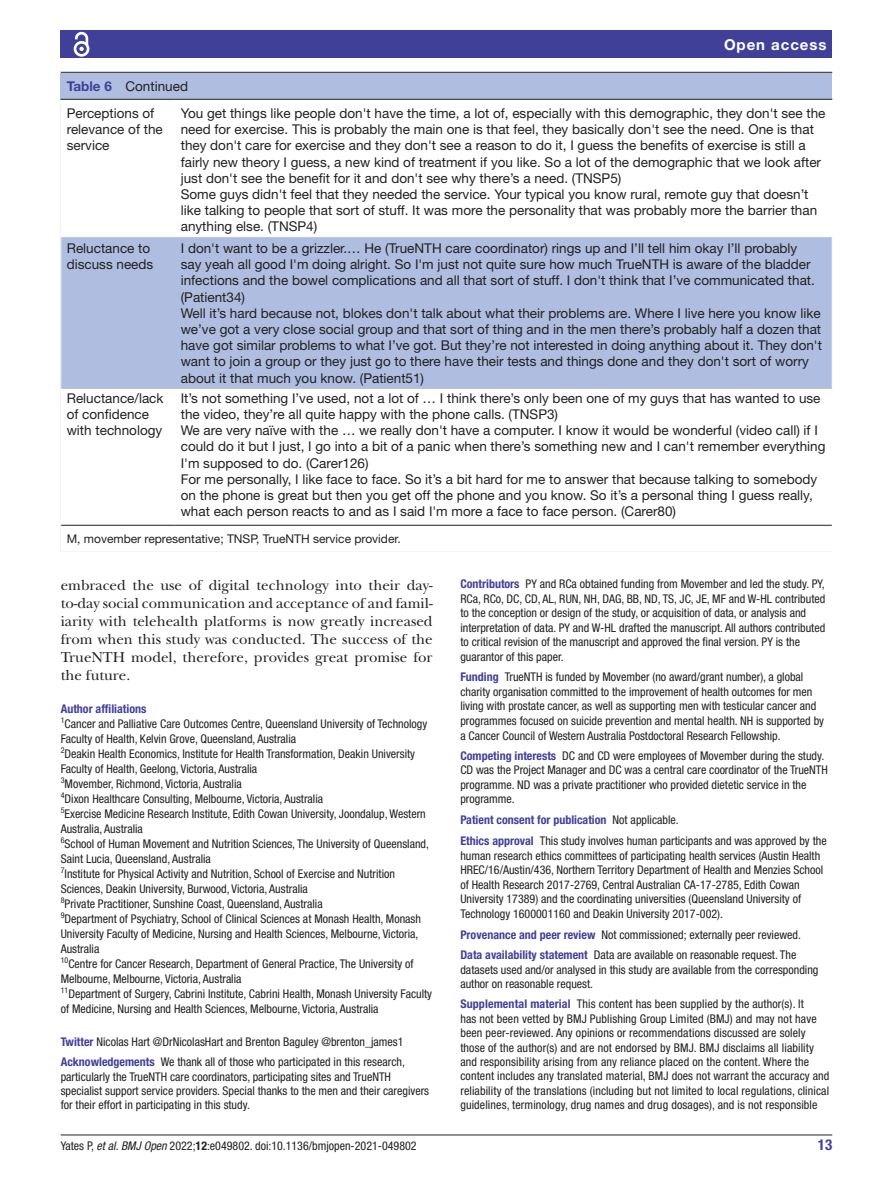
<style>
.page{position:relative;width:893px;height:1191px;background:#fff}
.page>*{position:absolute;margin:0;border:0;box-sizing:border-box;transform-origin:0 0}
.t1{font:15px/18px "New Baskerville";color:#231f20;text-align:justify}
.t2{font:700 15px "Helvetica Neue LT Std";letter-spacing:.065em;color:#fff}
.t3{font:700 condensed 15px "Helvetica Neue LT Std";color:#414099}
.t4{font:13.5px/16.2px "Helvetica Neue LT Std";color:#231f20}
.t5{font:condensed 12px/14.4px "Helvetica Neue LT Std";color:#231f20}
.t6{font:12px "Helvetica Neue LT Std";color:#231f20}
.t7{font:700 condensed 12px "Helvetica Neue LT Std";color:#414099}
.t8{font:condensed 7.95px "Helvetica Neue LT Std";color:#231f20}
.s1{font-weight:700;color:#414099}
.s2{font-style:italic}
.s3{font-weight:700}
</style>
<div class="page">
<hr style="left:61px;top:1134px;width:771px;height:1px;background:#231f20">
<div style="left:61px;top:31px;width:771px;height:27px;background:#414099"></div>
<svg style="left:73px;top:31px;width:17px;height:26px"></svg>
<svg style="left:61px;top:524px;width:771px;height:28px"></svg>
<div style="left:61px;top:237px;width:771px;height:152px;background:#afbde1"></div>
<hr style="left:175px;top:525px;width:657px;height:1px;background:#231f20">
<hr style="left:61px;top:525px;width:114px;height:1px;background:#231f20">
<svg style="left:60px;top:525px;width:1px;height:27px"></svg>
<hr style="left:61px;top:99px;width:114px;height:1px;background:#231f20">
<hr style="left:175px;top:99px;width:657px;height:1px;background:#231f20">
<hr style="left:67px;top:542px;width:765px;height:1px;background:#fff">
<div style="left:61px;top:73px;width:771px;height:18px;background:#afbde1"></div>
<hr style="left:61px;top:72px;width:771px;height:1px;background:#231f20">
<p class="t4" style="left:67px;top:78px;width:123px"><span class="s1">Table 6</span> Continued</p>
<p class="t2" style="left:724px;top:35px;width:104px">Open access</p>
<p class="t4" style="left:67px;top:105px;width:98px">Perceptions of relevance of the service</p>
<p class="t4" style="left:181px;top:105px;width:646px">You get things like people don't have the time, a lot of, especially with this demographic, they don't see the need for exercise. This is probably the main one is that feel, they basically don't see the need. One is that they don't care for exercise and they don't see a reason to do it, I guess the benefits of exercise is still a fairly new theory I guess, a new kind of treatment if you like. So a lot of the demographic that we look after just don't see the benefit for it and don't see why there’s a need. (TNSP5)<br>Some guys didn't feel that they needed the service. Your typical you know rural, remote guy that doesn’t like talking to people that sort of stuff. It was more the personality that was probably more the barrier than anything else. (TNSP4)</p>
<p class="t4" style="left:67px;top:240px;width:88px">Reluctance to discuss needs</p>
<p class="t4" style="left:181px;top:240px;width:643px">I don't want to be a grizzler.… He (TrueNTH care coordinator) rings up and I’ll tell him okay I’ll probably<br>say yeah all good I'm doing alright. So I'm just not quite sure how much TrueNTH is aware of the bladder infections and the bowel complications and all that sort of stuff. I don't think that I’ve communicated that. (Patient34)<br>Well it’s hard because not, blokes don't talk about what their problems are. Where I live here you know like we’ve got a very close social group and that sort of thing and in the men there’s probably half a dozen that have got similar problems to what I’ve got. But they’re not interested in doing anything about it. They don't want to join a group or they just go to there have their tests and things done and they don't sort of worry about it that much you know. (Patient51)</p>
<p class="t4" style="left:67px;top:390px;width:98px">Reluctance/lack of confidence with technology</p>
<p class="t4" style="left:181px;top:390px;width:646px">It’s not something I’ve used, not a lot of … I think there’s only been one of my guys that has wanted to use the video, they’re all quite happy with the phone calls. (TNSP3)<br>We are very naïve with the … we really don't have a computer. I know it would be wonderful (video call) if I could do it but I just, I go into a bit of a panic when there’s something new and I can't remember everything I'm supposed to do. (Carer126)<br>For me personally, I like face to face. So it’s a bit hard for me to answer that because talking to somebody on the phone is great but then you get off the phone and you know. So it’s a personal thing I guess really, what each person reacts to and as I said I'm more a face to face person. (Carer80)</p>
<p class="t6" style="left:67px;top:531px;width:335px">M, movember representative; TNSP, TrueNTH service provider.</p>
<p class="t1" style="left:61px;top:576px;width:373px">embraced the use of digital technology into their day&shy;to-day social communication and acceptance of and famil&shy;iarity with telehealth platforms is now greatly increased from when this study was conducted. The success of the TrueNTH model, therefore, provides great promise for the future.</p>
<p class="t7" style="left:61px;top:701px;width:87px">Author affiliations</p>
<p class="t8" style="left:61px;top:715px;width:5px">1</p>
<p class="t5" style="left:61px;top:716px;width:368px;line-height:15px;text-indent:4px">Cancer and Palliative Care Outcomes Centre, Queensland University of Technology<br>Faculty of Health, Kelvin Grove, Queensland, Australia</p>
<p class="t8" style="left:61px;top:745px;width:5px">2</p>
<p class="t5" style="left:61px;top:746px;width:356px;line-height:15px;text-indent:4px">Deakin Health Economics, Institute for Health Transformation, Deakin University<br>Faculty of Health, Geelong, Victoria, Australia</p>
<p class="t8" style="left:61px;top:775px;width:5px">3</p>
<p class="t5" style="left:65px;top:776px;width:179px">Movember, Richmond, Victoria, Australia</p>
<p class="t8" style="left:61px;top:790px;width:5px">4</p>
<p class="t5" style="left:65px;top:791px;width:260px">Dixon Healthcare Consulting, Melbourne, Victoria, Australia</p>
<p class="t8" style="left:61px;top:805px;width:5px">5</p>
<p class="t5" style="left:61px;top:806px;width:373px;line-height:15px;text-indent:4px">Exercise Medicine Research Institute, Edith Cowan University, Joondalup, Western Australia, Australia<br><sup>6</sup>School of Human Movement and Nutrition Sciences, The University of Queensland, Saint Lucia, Queensland, Australia<br><sup>7</sup>Institute for Physical Activity and Nutrition, School of Exercise and Nutrition Sciences, Deakin University, Burwood, Victoria, Australia<br><sup>8</sup>Private Practitioner, Sunshine Coast, Queensland, Australia<br><sup>9</sup>Department of Psychiatry, School of Clinical Sciences at Monash Health, Monash University Faculty of Medicine, Nursing and Health Sciences, Melbourne, Victoria, Australia<br><sup>10</sup>Centre for Cancer Research, Department of General Practice, The University of Melbourne, Melbourne, Victoria, Australia<br><sup>11</sup>Department of Surgery, Cabrini Institute, Cabrini Health, Monash University Faculty of Medicine, Nursing and Health Sciences, Melbourne, Victoria, Australia</p>
<p class="t5" style="left:61px;top:1031px;width:346px;line-height:20.4px"><span class="s1">Twitter</span> Nicolas Hart @DrNicolasHart and Brenton Baguley @brenton_james1<br><span class="s1">Acknowledgements</span> We thank all of those who participated in this research,</p>
<p class="t5" style="left:61px;top:1069px;width:370px">particularly the TrueNTH care coordinators, participating sites and TrueNTH specialist support service providers. Special thanks to the men and their caregivers for their effort in participating in this study.</p>
<p class="t5" style="left:460px;top:577px;width:366px"><span class="s1">Contributors</span> PY and RCa obtained funding from Movember and led the study. PY, RCa, RCo, DC, CD, AL, RUN, NH, DAG, BB, ND, TS, JC, JE, MF and W-HL contributed to the conception or design of the study, or acquisition of data, or analysis and interpretation of data. PY and W-HL drafted the manuscript. All authors contributed to critical revision of the manuscript and approved the final version. PY is the guarantor of this paper.</p>
<p class="t5" style="left:460px;top:669px;width:365px"><span class="s1">Funding</span> TrueNTH is funded by Movember (no award/grant number), a global charity organisation committed to the improvement of health outcomes for men living with prostate cancer, as well as supporting men with testicular cancer and programmes focused on suicide prevention and mental health. NH is supported by a Cancer Council of Western Australia Postdoctoral Research Fellowship.</p>
<p class="t5" style="left:460px;top:748px;width:369px"><span class="s1">Competing interests</span> DC and CD were employees of Movember during the study.<br>CD was the Project Manager and DC was a central care coordinator of the TrueNTH programme. ND was a private practitioner who provided dietetic service in the programme.</p>
<p class="t5" style="left:460px;top:810px;width:368px;line-height:20.5px"><span class="s1">Patient consent for publication</span> Not applicable.<br><span class="s1">Ethics approval</span> This study involves human participants and was approved by the</p>
<p class="t5" style="left:460px;top:848px;width:364px">human research ethics committees of participating health services (Austin Health HREC/16/Austin/436, Northern Territory Department of Health and Menzies School of Health Research 2017-2769, Central Australian CA-17-2785, Edith Cowan University 17389) and the coordinating universities (Queensland University of Technology 1600001160 and Deakin University 2017-002).</p>
<p class="t5" style="left:460px;top:924px;width:342px;line-height:20.4px"><span class="s1">Provenance and peer review</span> Not commissioned; externally peer reviewed.<br><span class="s1">Data availability statement</span> Data are available on reasonable request. The</p>
<p class="t5" style="left:460px;top:962px;width:360px">datasets used and/or analysed in this study are available from the corresponding author on reasonable request.</p>
<p class="t5" style="left:460px;top:996px;width:370px"><span class="s1">Supplemental material</span> This content has been supplied by the author(s). It<br>has not been vetted by BMJ Publishing Group Limited (BMJ) and may not have been peer-reviewed. Any opinions or recommendations discussed are solely those of the author(s) and are not endorsed by BMJ. BMJ disclaims all liability and responsibility arising from any reliance placed on the content. Where the content includes any translated material, BMJ does not warrant the accuracy and reliability of the translations (including but not limited to local regulations, clinical guidelines, terminology, drug names and drug dosages), and is not responsible</p>
<p class="t5" style="left:61px;top:1138px;width:357px">Yates P, <span class="s2">et al</span>. <span class="s2">BMJ Open</span> 2022;<span class="s3">12</span>:e049802. doi:10.1136/bmjopen-2021-049802</p>
<p class="t3" style="left:818px;top:1135px;width:16px">13</p>
</div>
